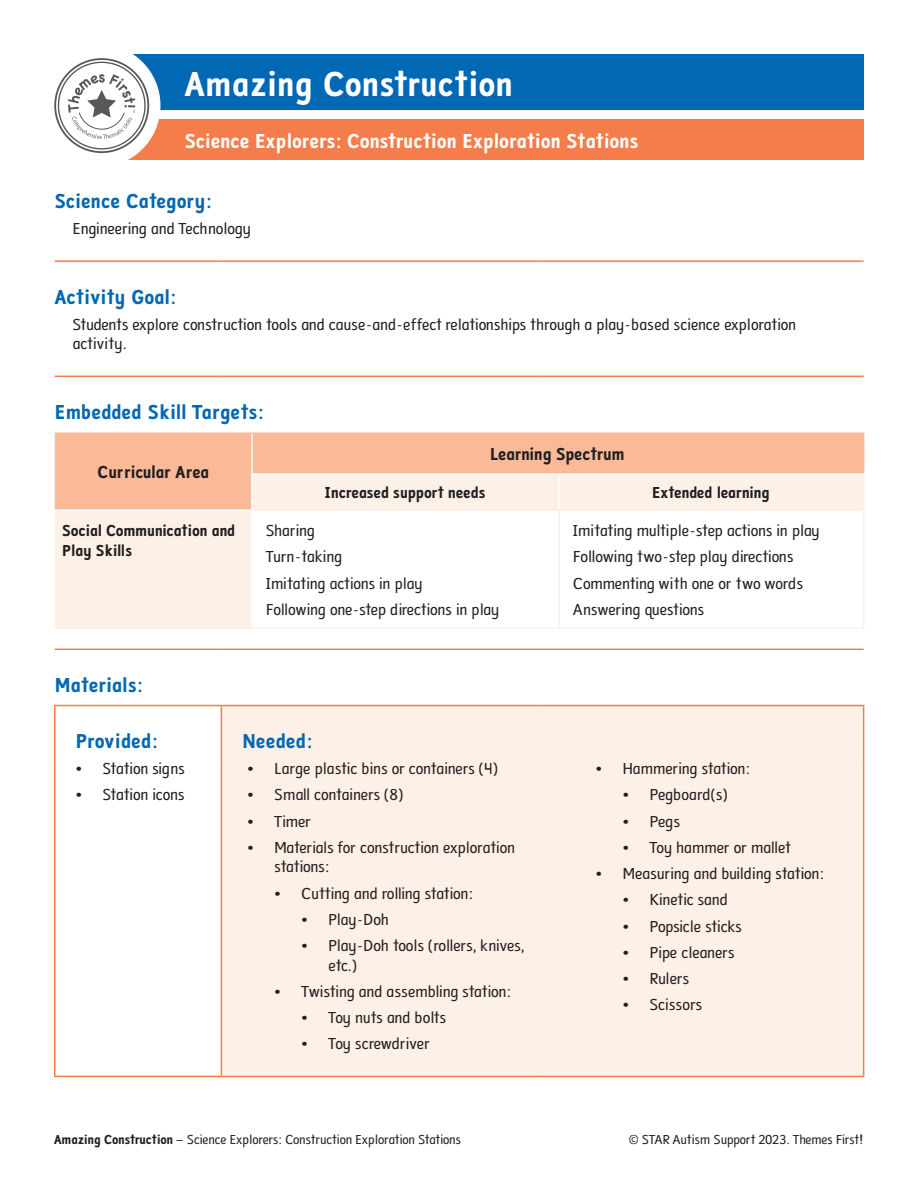
<style>
.page{position:relative;width:918px;height:1188px;background:#fff}
.page>*{position:absolute;margin:0;border:0;box-sizing:border-box;transform-origin:0 0}
.t1{font:36px "Folder Bold Primary";letter-spacing:-.025em;color:#fff}
.Instructions_1_Header_Blue{font:21px "Folder Bold Primary";letter-spacing:-.02em;color:#0168b3}
.t2{font:21px "Folder Bold Primary";letter-spacing:-.03em;color:#fff}
.Instructions_3A_-_Bulleted_List_Indented{font:18px "Folder Bold Primary";letter-spacing:-.04em;color:#231f20}
.Instructions_2_-_Body_Content{font:16.5px/19.5px "Folder Reg Primary";letter-spacing:-.04em;color:#231f20}
.Instructions_3_-_Bulleted_List{font:16.5px "Folder Reg Primary";letter-spacing:-.04em;color:#231f20}
.Instructions_3A_-_Bulleted_List_Indented-2{font:16.5px/19.5px "Folder Bold Primary";letter-spacing:-.045em;color:#231f20}
.t3{font:13.5px "Folder Reg Primary";letter-spacing:-.035em;color:#231f20}
.s1{font-family:"Folder Bold Primary"}
</style>
<div class="page">
<div style="left:106px;top:120px;width:758px;height:40px;background:#f47d4b"></div>
<div style="left:106px;top:54px;width:758px;height:56px;background:#0168b3"></div>
<div style="left:37px;top:44px;width:123px;height:123px;background:#fff;border-radius:50%"></div>
<svg style="left:55px;top:59px;width:93px;height:93px"></svg>
<div style="left:54px;top:58px;width:95px;height:95px;border:2px solid #57585a;border-radius:50%"></div>
<svg style="left:68px;top:74px;width:67px;height:65px"></svg>
<div style="left:222px;top:706px;width:641px;height:370px;background:#fdf0e7"></div>
<hr style="left:55px;top:260px;width:166px;height:2px;background:#f47d4b">
<hr style="left:221px;top:260px;width:322px;height:2px;background:#f47d4b">
<hr style="left:543px;top:260px;width:321px;height:2px;background:#f47d4b">
<hr style="left:55px;top:376px;width:166px;height:1px;background:#f47d4b">
<hr style="left:221px;top:376px;width:322px;height:1px;background:#f47d4b">
<hr style="left:543px;top:376px;width:321px;height:1px;background:#f47d4b">
<hr style="left:55px;top:649px;width:166px;height:1px;background:#f47d4b">
<hr style="left:221px;top:649px;width:322px;height:1px;background:#f47d4b">
<hr style="left:543px;top:649px;width:321px;height:1px;background:#f47d4b">
<hr style="left:54px;top:705px;width:167px;height:1px;background:#f47d4b">
<hr style="left:54px;top:1076px;width:167px;height:1px;background:#f47d4b">
<hr style="left:221px;top:705px;width:322px;height:1px;background:#f47d4b">
<hr style="left:221px;top:706px;width:1px;height:56px;background:#f47d4b">
<hr style="left:543px;top:705px;width:321px;height:1px;background:#f47d4b">
<hr style="left:863px;top:706px;width:1px;height:56px;background:#f47d4b">
<hr style="left:221px;top:762px;width:1px;height:314px;background:#f47d4b">
<hr style="left:863px;top:762px;width:1px;height:314px;background:#f47d4b">
<hr style="left:221px;top:1076px;width:322px;height:1px;background:#f47d4b">
<hr style="left:543px;top:1076px;width:321px;height:1px;background:#f47d4b">
<hr style="left:54px;top:706px;width:2px;height:56px;background:#f47d4b">
<hr style="left:54px;top:762px;width:2px;height:314px;background:#f47d4b">
<div style="left:56px;top:434px;width:807px;height:40px;background:#faba98"></div>
<svg style="left:56px;top:474px;width:807px;height:154px"></svg>
<hr style="left:558px;top:475px;width:2px;height:34px;background:#fff">
<hr style="left:253px;top:509px;width:306px;height:2px;background:#fdf0e7">
<hr style="left:559px;top:509px;width:305px;height:2px;background:#fdf0e7">
<hr style="left:558px;top:511px;width:2px;height:117px;background:#fdf0e7">
<hr style="left:863px;top:511px;width:1px;height:117px;background:#fdf0e7">
<hr style="left:252px;top:628px;width:307px;height:1px;background:#fdf0e7">
<hr style="left:559px;top:628px;width:305px;height:1px;background:#fdf0e7">
<hr style="left:55px;top:511px;width:1px;height:117px;background:#fdf0e7">
<hr style="left:55px;top:433px;width:197px;height:1px;background:#faba98">
<hr style="left:55px;top:434px;width:1px;height:40px;background:#faba98">
<hr style="left:55px;top:474px;width:1px;height:35px;background:#faba98">
<hr style="left:252px;top:433px;width:307px;height:1px;background:#faba98">
<hr style="left:559px;top:433px;width:305px;height:1px;background:#faba98">
<hr style="left:863px;top:434px;width:1px;height:39px;background:#faba98">
<hr style="left:55px;top:628px;width:197px;height:1px;background:#fdf0e7">
<hr style="left:251px;top:434px;width:2px;height:39px;background:#fff">
<hr style="left:251px;top:475px;width:2px;height:34px;background:#fff">
<hr style="left:251px;top:511px;width:2px;height:117px;background:#fff">
<hr style="left:863px;top:475px;width:1px;height:34px;background:#fdf0e7">
<hr style="left:55px;top:509px;width:198px;height:2px;background:#fff">
<hr style="left:251px;top:473px;width:308px;height:2px;background:#fff">
<hr style="left:559px;top:473px;width:305px;height:2px;background:#fff">
<h1 class="t1" style="left:185px;top:63px;width:331px">Amazing Construction</h1>
<p class="t2" style="left:185px;top:129px;width:456px">Science Explorers: Construction Exploration Stations</p>
<p class="Instructions_1_Header_Blue" style="left:55px;top:189px;width:159px">Science Category:</p>
<p class="Instructions_2_-_Body_Content" style="left:73px;top:219px;width:180px">Engineering and Technology</p>
<p class="Instructions_1_Header_Blue" style="left:55px;top:285px;width:124px">Activity Goal:</p>
<p class="Instructions_2_-_Body_Content" style="left:73px;top:315px;width:725px">Students explore construction tools and cause-and-effect relationships through a play-based science exploration activity.</p>
<p class="Instructions_1_Header_Blue" style="left:55px;top:400px;width:211px">Embedded Skill Targets:</p>
<p class="Instructions_3A_-_Bulleted_List_Indented" style="left:98px;top:462px;width:114px">Curricular Area</p>
<p class="Instructions_3A_-_Bulleted_List_Indented" style="left:490px;top:444px;width:137px">Learning Spectrum</p>
<p class="Instructions_3A_-_Bulleted_List_Indented-2" style="left:325px;top:483px;width:162px">Increased support needs</p>
<p class="Instructions_3A_-_Bulleted_List_Indented-2" style="left:652px;top:483px;width:120px">Extended learning</p>
<p class="Instructions_3A_-_Bulleted_List_Indented-2" style="left:62px;top:521px;width:175px">Social Communication and<br>Play Skills</p>
<p class="Instructions_3_-_Bulleted_List" style="left:266px;top:521px;width:51px">Sharing</p>
<p class="Instructions_3_-_Bulleted_List" style="left:266px;top:548px;width:78px">Turn-taking</p>
<p class="Instructions_3_-_Bulleted_List" style="left:266px;top:574px;width:158px">Imitating actions in play</p>
<p class="Instructions_3_-_Bulleted_List" style="left:266px;top:600px;width:235px">Following one-step directions in play</p>
<p class="Instructions_1_Header_Blue" style="left:55px;top:673px;width:90px">Materials:</p>
<p class="Instructions_1_Header_Blue" style="left:76px;top:729px;width:84px">Provided:</p>
<p class="Instructions_1_Header_Blue" style="left:242px;top:729px;width:72px">Needed:</p>
<p class="Instructions_2_-_Body_Content" style="left:76px;top:759px;width:111px">• Station signs</p>
<p class="Instructions_2_-_Body_Content" style="left:76px;top:785px;width:111px">• Station icons</p>
<p class="Instructions_2_-_Body_Content" style="left:248px;top:759px;width:252px">• Large plastic bins or containers (4)</p>
<p class="Instructions_2_-_Body_Content" style="left:248px;top:785px;width:158px">• Small containers (8)</p>
<p class="Instructions_2_-_Body_Content" style="left:248px;top:812px;width:65px">• Timer</p>
<p class="Instructions_2_-_Body_Content" style="left:275px;top:838px;width:242px;text-indent:-27px">• Materials for construction exploration stations:</p>
<p class="Instructions_2_-_Body_Content" style="left:275px;top:884px;width:200px">• Cutting and rolling station:</p>
<p class="Instructions_2_-_Body_Content" style="left:302px;top:910px;width:89px">• Play-Doh</p>
<p class="Instructions_2_-_Body_Content" style="left:329px;top:936px;width:198px;text-indent:-27px">• Play-Doh tools (rollers, knives, etc.)</p>
<p class="Instructions_2_-_Body_Content" style="left:275px;top:982px;width:238px">• Twisting and assembling station:</p>
<p class="Instructions_2_-_Body_Content" style="left:302px;top:1008px;width:146px">• Toy nuts and bolts</p>
<p class="Instructions_2_-_Body_Content" style="left:302px;top:1034px;width:130px">• Toy screwdriver</p>
<p class="Instructions_3_-_Bulleted_List" style="left:573px;top:521px;width:248px">Imitating multiple-step actions in play</p>
<p class="Instructions_3_-_Bulleted_List" style="left:573px;top:548px;width:222px">Following two-step play directions</p>
<p class="Instructions_3_-_Bulleted_List" style="left:573px;top:574px;width:232px">Commenting with one or two words</p>
<p class="Instructions_3_-_Bulleted_List" style="left:573px;top:600px;width:133px">Answering questions</p>
<p class="Instructions_2_-_Body_Content" style="left:596px;top:759px;width:156px">• Hammering station:</p>
<p class="Instructions_2_-_Body_Content" style="left:623px;top:785px;width:107px">• Pegboard(s)</p>
<p class="Instructions_2_-_Body_Content" style="left:623px;top:812px;width:59px">• Pegs</p>
<p class="Instructions_2_-_Body_Content" style="left:623px;top:838px;width:170px">• Toy hammer or mallet</p>
<p class="Instructions_2_-_Body_Content" style="left:596px;top:864px;width:230px">• Measuring and building station:</p>
<p class="Instructions_2_-_Body_Content" style="left:623px;top:890px;width:107px">• Kinetic sand</p>
<p class="Instructions_2_-_Body_Content" style="left:623px;top:917px;width:121px">• Popsicle sticks</p>
<p class="Instructions_2_-_Body_Content" style="left:623px;top:943px;width:114px">• Pipe cleaners</p>
<p class="Instructions_2_-_Body_Content" style="left:623px;top:969px;width:68px">• Rulers</p>
<p class="Instructions_2_-_Body_Content" style="left:623px;top:995px;width:81px">• Scissors</p>
<p class="t3" style="left:54px;top:1132px;width:409px"><span class="s1">Amazing Construction</span> – Science Explorers: Construction Exploration Stations</p>
<p class="t3" style="left:629px;top:1132px;width:237px">© STAR Autism Support 2023. Themes First!</p>
</div>
